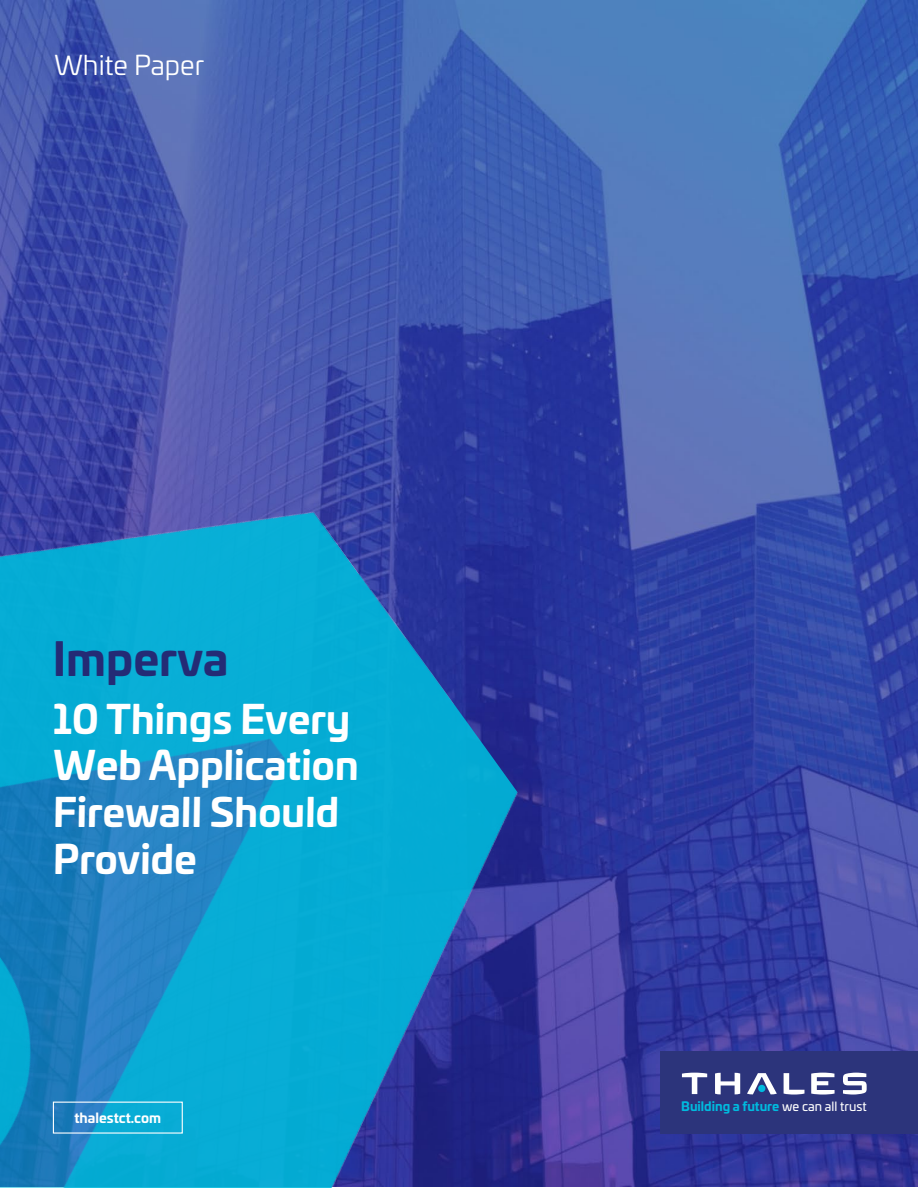
<style>
.page{position:relative;width:918px;height:1188px;background:#fff}
.page>*{position:absolute;margin:0;border:0;box-sizing:border-box;transform-origin:0 0}
.t1{font:700 45px "Univia Pro";color:#242b75}
.t2{font:700 39px/46.8px "Univia Pro";color:#fff}
.t3{font:27px "Univia Pro";color:#fff}
.t4{font:700 13.5px "Univia Pro";color:#fff}
.t5{font:700 12.45px "Univia Pro";color:#00bbdf}
.s1{font-weight:400;color:#fff}
</style>
<div class="page">
<img style="left:1px;top:0;width:916px;height:1187px">
<img style="left:0;top:123px;width:802px;height:1065px">
<div style="left:660px;top:1051px;width:258px;height:82px;background:#2c347b"></div>
<svg style="left:843px;top:1073px;width:24px;height:22px"></svg>
<svg style="left:811px;top:1073px;width:24px;height:22px"></svg>
<svg style="left:784px;top:1073px;width:20px;height:22px"></svg>
<svg style="left:747px;top:1073px;width:30px;height:21px"></svg>
<div style="left:758px;top:1085px;width:7px;height:7px;background:#00bbdf;border-radius:50%"></div>
<svg style="left:715px;top:1073px;width:25px;height:21px"></svg>
<svg style="left:682px;top:1073px;width:25px;height:21px"></svg>
<p class="t3" style="left:54px;top:46px;width:152px">White Paper</p>
<p class="t1" style="left:53px;top:623px;width:177px">Imperva</p>
<p class="t2" style="left:53px;top:693px;width:308px">10 Things Every<br>Web Application<br>Firewall Should<br>Provide</p>
<p class="t4" style="left:75px;top:1107px;width:88px">thalestct.com</p>
<p class="t5" style="left:681px;top:1096px;width:187px">Building a future <span class="s1">we can all trust</span></p>
</div>
